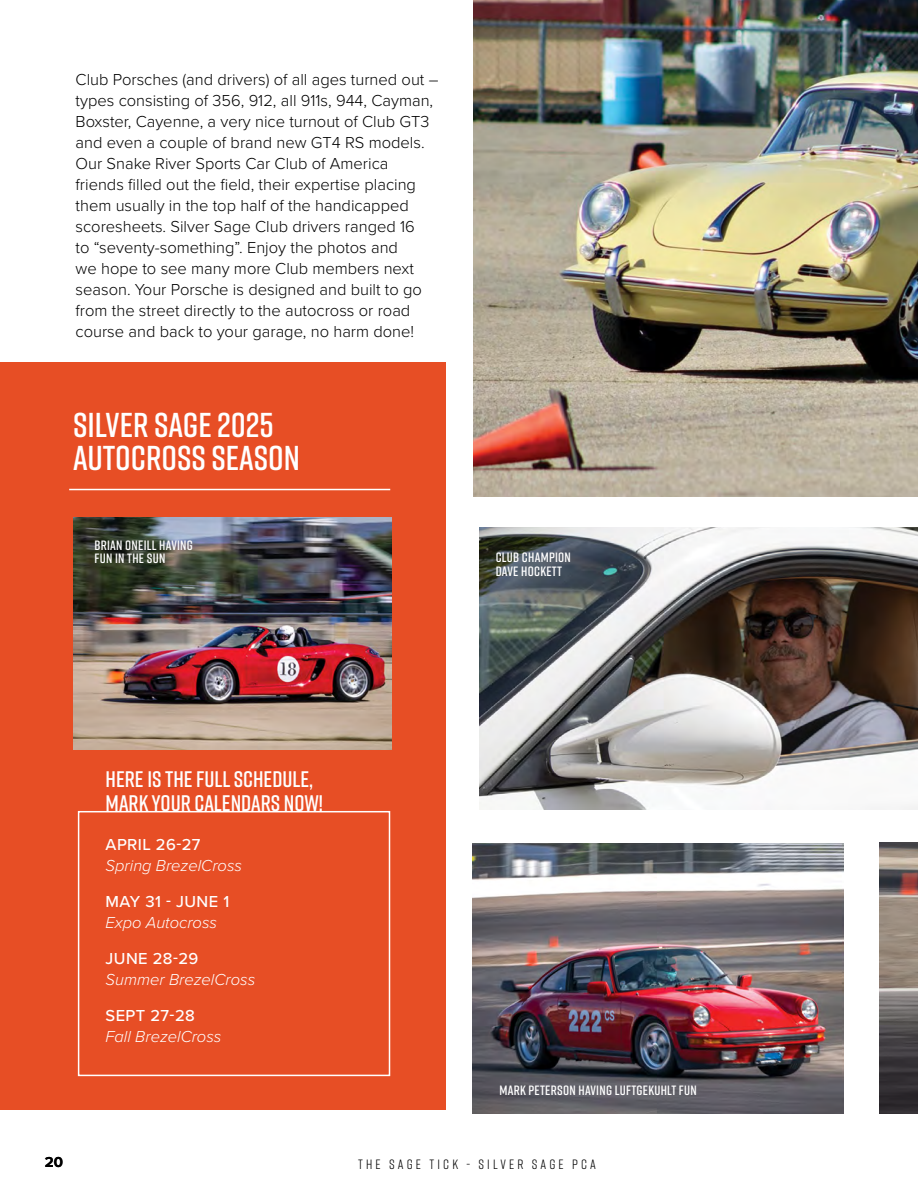
<style>
.page{position:relative;width:918px;height:1188px;background:#fff}
.page>*{position:absolute;margin:0;border:0;box-sizing:border-box;transform-origin:0 0}
.t1{font:600 34.5px/33px "Rift";color:#fff}
.t2{font:600 22.5px/24px "Rift";color:#fff}
.t3{font:300 16.5px/21px "Proxima Nova";color:#000}
.t4{font:italic 300 16.5px "Proxima Nova";color:#fff}
.t5{font:500 16.5px "Proxima Nova";letter-spacing:.025em;color:#fff}
.t6{font:700 15px "Proxima Nova";color:#000}
.t7{font:600 13.5px/13.5px "Rift";letter-spacing:.02em;color:#fff}
.t8{font:13.5px "Rift";letter-spacing:.235em;color:#000}
</style>
<div class="page">
<img style="left:473px;top:0;width:445px;height:497px">
<img style="left:480px;top:527px;width:438px;height:283px">
<div style="left:0;top:362px;width:445px;height:748px;background:#e74e25"></div>
<hr style="left:69px;top:489px;width:321px;height:1px;background:#fff">
<div style="left:78px;top:811px;width:312px;height:265px;border:2px solid #fff"></div>
<img style="left:74px;top:517px;width:318px;height:233px">
<img style="left:879px;top:842px;width:39px;height:271px">
<img style="left:472px;top:843px;width:371px;height:270px">
<p class="t3" style="left:76px;top:68px;width:364px">Club Porsches (and drivers) of all ages turned out – types consisting of 356, 912, all 911s, 944, Cayman, Boxster, Cayenne, a very nice turnout of Club GT3 and even a couple of brand new GT4 RS models.<br>Our Snake River Sports Car Club of America friends filled out the field, their expertise placing them usually in the top half of the handicapped scoresheets. Silver Sage Club drivers ranged 16<br>to “seventy-something”. Enjoy the photos and<br>we hope to see many more Club members next season. Your Porsche is designed and built to go from the street directly to the autocross or road course and back to your garage, no harm done!</p>
<h1 class="t1" style="left:73px;top:408px;width:228px">SILVER SAGE 2025<br>AUTOCROSS SEASON</h1>
<p class="t7" style="left:95px;top:538px;width:100px">BRIAN ONEILL HAVING<br>FUN IN THE SUN</p>
<h2 class="t2" style="left:106px;top:766px;width:219px">HERE IS THE FULL SCHEDULE,<br>MARK YOUR CALENDARS NOW!</h2>
<p class="t5" style="left:106px;top:832px;width:96px">APRIL 26-27</p>
<p class="t4" style="left:106px;top:853px;width:138px">Spring BrezelCross</p>
<p class="t5" style="left:106px;top:889px;width:125px">MAY 31 - JUNE 1</p>
<p class="t4" style="left:106px;top:910px;width:113px">Expo Autocross</p>
<p class="t5" style="left:106px;top:946px;width:94px">JUNE 28-29</p>
<p class="t4" style="left:106px;top:967px;width:151px">Summer BrezelCross</p>
<p class="t5" style="left:106px;top:1003px;width:91px">SEPT 27-28</p>
<p class="t4" style="left:106px;top:1024px;width:117px">Fall BrezelCross</p>
<p class="t7" style="left:496px;top:551px;width:77px">CLUB CHAMPION<br>DAVE HOCKETT</p>
<p class="t7" style="left:500px;top:1083px;width:199px">MARK PETERSON HAVING LUFTGEKUHLT FUN</p>
<p class="t6" style="left:45px;top:1151px;width:20px">20</p>
<p class="t8" style="left:358px;top:1155px;width:239px">THE SAGE TICK - SILVER SAGE PCA</p>
</div>
